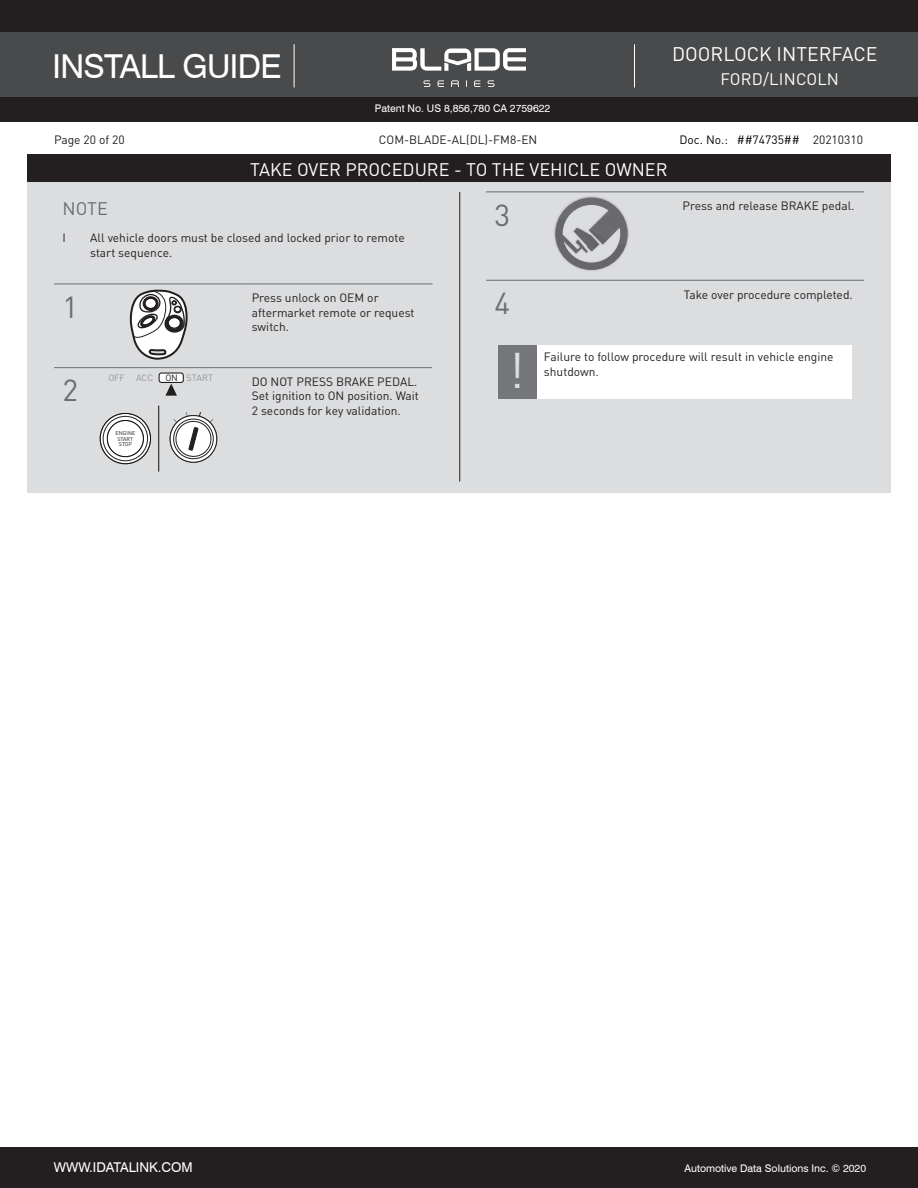
<style>
.page{position:relative;width:918px;height:1188px;background:#fff}
.page>*{position:absolute;margin:0;border:0;box-sizing:border-box;transform-origin:0 0}
.t1{font:49.5px "DIN";color:#dcdddf}
.t2{font:33px "Swiss 721 BT";letter-spacing:-.02em;color:#fff}
.t3{font:30px "DIN";color:#6c6d70}
.t4{font:19.5px "DIN";color:#fff}
.t5{font:18px "DIN";color:#fff}
.t6{font:18px "DIN";color:#6c6d70}
.t7{font:16.5px "DIN";letter-spacing:.015em;color:#fff}
.t8{font:13.5px "Swiss 721 BT";color:#fff}
.t9{font:12px/14.4px "DIN";color:#231f20}
.t10{font:12px "DIN";color:#040503}
.t11{font:10.5px "Swiss 721 BT";color:#fff}
.t12{font:9.15px "DIN";color:#939598}
.t13{font:5.55px/5.2px "DIN";color:#211e1e;text-align:center}
.s1{color:#231f20}
</style>
<div class="page">
<div style="left:0;top:1147px;width:918px;height:41px;background:#231f20"></div>
<div style="left:0;top:0;width:918px;height:121px;background:#231f20"></div>
<div style="left:0;top:33px;width:918px;height:64px;background:#494a4b"></div>
<hr style="left:294px;top:44px;width:1px;height:43px;background:#fff">
<hr style="left:634px;top:44px;width:1px;height:43px;background:#fff">
<svg style="left:392px;top:48px;width:134px;height:23px"></svg>
<svg style="left:423px;top:80px;width:72px;height:7px"></svg>
<div style="left:27px;top:183px;width:864px;height:310px;background:#dcdddf"></div>
<div style="left:27px;top:154px;width:864px;height:28px;background:#231f20"></div>
<hr style="left:459px;top:192px;width:1px;height:290px;background:#231f20">
<hr style="left:486px;top:280px;width:189px;height:1px;background:#6c6d70">
<hr style="left:675px;top:280px;width:189px;height:1px;background:#6c6d70">
<hr style="left:486px;top:192px;width:188px;height:1px;background:#6c6d70">
<hr style="left:674px;top:192px;width:190px;height:1px;background:#6c6d70">
<img style="left:554px;top:196px;width:75px;height:75px">
<svg style="left:555px;top:197px;width:73px;height:73px"></svg>
<div style="left:498px;top:345px;width:39px;height:53px;background:#757679"></div>
<div style="left:537px;top:345px;width:315px;height:53px;background:#fff"></div>
<hr style="left:54px;top:367px;width:189px;height:1px;background:#6c6d70">
<hr style="left:243px;top:367px;width:189px;height:1px;background:#6c6d70">
<svg style="left:100px;top:413px;width:51px;height:51px"></svg>
<div style="left:100px;top:413px;width:51px;height:51px;border:1px solid #211e1e;border-radius:50%"></div>
<svg style="left:103px;top:416px;width:45px;height:45px"></svg>
<div style="left:103px;top:416px;width:45px;height:45px;border:1px solid #211e1e;border-radius:50%"></div>
<div style="left:107px;top:420px;width:36px;height:37px;background:#fff;border-radius:50%"></div>
<div style="left:107px;top:420px;width:37px;height:37px;border:1px solid #211e1e;border-radius:50%"></div>
<svg style="left:169px;top:412px;width:49px;height:51px"></svg>
<div style="left:159px;top:373px;width:24px;height:9px;background:#fff;border-radius:2px"></div>
<div style="left:159px;top:372px;width:25px;height:11px;border:1px solid #231f20;border-radius:2px"></div>
<svg style="left:165px;top:384px;width:12px;height:12px"></svg>
<hr style="left:158px;top:406px;width:1px;height:66px;background:#231f20">
<hr style="left:54px;top:284px;width:189px;height:1px;background:#6c6d70">
<hr style="left:243px;top:284px;width:190px;height:1px;background:#6c6d70">
<svg style="left:129px;top:289px;width:59px;height:71px"></svg>
<h2 class="t2" style="left:52px;top:46px;width:231px">INSTALL GUIDE</h2>
<p class="t11" style="left:375px;top:102px;width:177px">Patent No. US 8,856,780 CA 2759622</p>
<h3 class="t4" style="left:672px;top:42px;width:207px">DOORLOCK INTERFACE</h3>
<h3 class="t7" style="left:720px;top:68px;width:120px">FORD/LINCOLN</h3>
<p class="t9" style="left:54px;top:132px;width:72px">Page 20 of 20</p>
<p class="t9" style="left:379px;top:132px;width:160px">COM-BLADE-AL(DL)-FM8-EN</p>
<p class="t10" style="left:680px;top:132px;width:185px">Doc. No.: ##74735## <span class="s1">20210310</span></p>
<h3 class="t5" style="left:250px;top:158px;width:419px">TAKE OVER PROCEDURE - TO THE VEHICLE OWNER</h3>
<h3 class="t6" style="left:63px;top:197px;width:47px">NOTE</h3>
<p class="t9" style="left:63px;top:231px;width:5px">I</p>
<p class="t9" style="left:90px;top:231px;width:316px">All vehicle doors must be closed and locked prior to remote start sequence.</p>
<h3 class="t3" style="left:63px;top:288px;width:17px">1</h3>
<p class="t9" style="left:252px;top:291px;width:164px">Press unlock on OEM or aftermarket remote or request switch.</p>
<p class="t12" style="left:108px;top:372px;width:46px">OFF ACC</p>
<p class="t12" style="left:165px;top:372px;width:49px">ON START</p>
<h3 class="t3" style="left:63px;top:372px;width:17px">2</h3>
<p class="t9" style="left:252px;top:374px;width:168px;text-align:justify">DO NOT PRESS BRAKE PEDAL.<br>Set ignition to ON position. Wait 2 seconds for key validation.</p>
<p class="t13" style="left:116px;top:431px;width:21px">ENGINE<br>START<br>STOP</p>
<h3 class="t3" style="left:495px;top:196px;width:17px">3</h3>
<p class="t9" style="left:683px;top:199px;width:173px">Press and release BRAKE pedal.</p>
<h3 class="t3" style="left:495px;top:284px;width:17px">4</h3>
<p class="t9" style="left:684px;top:287px;width:171px">Take over procedure completed.</p>
<h1 class="t1" style="left:509px;top:339px;width:17px">!</h1>
<p class="t9" style="left:544px;top:350px;width:291px">Failure to follow procedure will result in vehicle engine shutdown.</p>
<p class="t8" style="left:54px;top:1159px;width:140px">WWW.IDATALINK.COM</p>
<p class="t11" style="left:684px;top:1162px;width:183px">Automotive Data Solutions Inc. © 2020</p>
</div>
